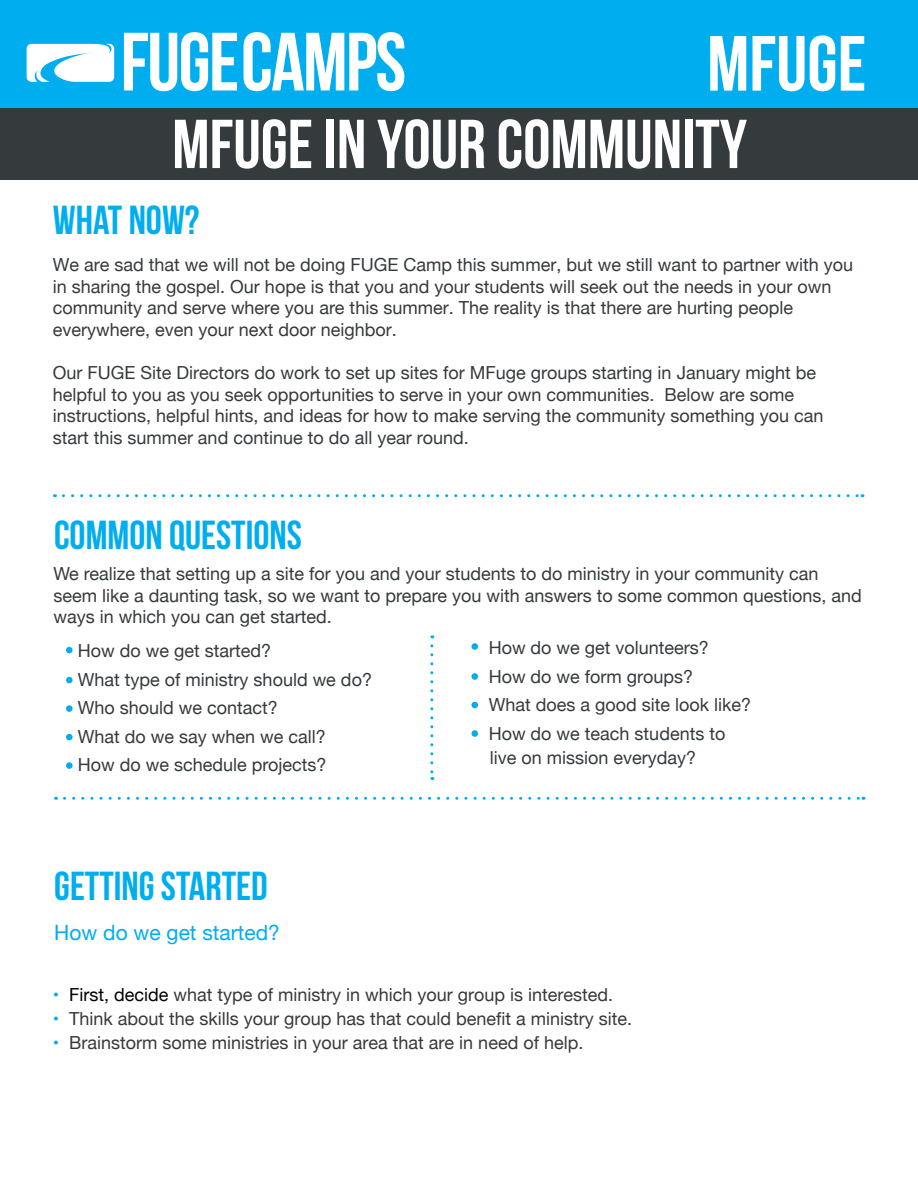
<style>
.page{position:relative;width:918px;height:1188px;background:#fff}
.page>*{position:absolute;margin:0;border:0;box-sizing:border-box;transform-origin:0 0}
.t1{font:700 78px "Bebas Neue";color:#fff}
.t2{font:700 69px "Bebas Neue";color:#fff}
.t3{font:40.5px "Bebas Neue";color:#00aeef}
.t4{font:21px "Helvetica Neue";color:#00aeef}
.t5{font:18px/21.6px "Helvetica Neue";color:#353a3d}
.s1{color:#00aeef}
.s2{color:#000}
</style>
<div class="page">
<div style="left:0;top:0;width:918px;height:180px;background:#00aeef"></div>
<div style="left:0;top:108px;width:918px;height:72px;background:#353a3d"></div>
<svg style="left:124px;top:32px;width:113px;height:59px"></svg>
<svg style="left:244px;top:32px;width:160px;height:59px"></svg>
<svg style="left:27px;top:44px;width:87px;height:38px;background:#ddf4fc"></svg>
<svg style="left:63px;top:494px;width:800px;height:3px"></svg>
<div style="left:66px;top:647px;width:7px;height:6px;background:#00aeef;border-radius:50%"></div>
<div style="left:66px;top:677px;width:7px;height:6px;background:#00aeef;border-radius:50%"></div>
<div style="left:66px;top:705px;width:7px;height:7px;background:#00aeef;border-radius:50%"></div>
<div style="left:66px;top:734px;width:7px;height:6px;background:#00aeef;border-radius:50%"></div>
<div style="left:66px;top:762px;width:7px;height:7px;background:#00aeef;border-radius:50%"></div>
<svg style="left:64px;top:797px;width:800px;height:3px"></svg>
<svg style="left:430px;top:646px;width:3px;height:134px"></svg>
<div style="left:471px;top:643px;width:7px;height:7px;background:#00aeef;border-radius:50%"></div>
<div style="left:471px;top:673px;width:7px;height:7px;background:#00aeef;border-radius:50%"></div>
<div style="left:471px;top:702px;width:7px;height:6px;background:#00aeef;border-radius:50%"></div>
<div style="left:471px;top:730px;width:7px;height:7px;background:#00aeef;border-radius:50%"></div>
<h1 class="t1" style="left:707px;top:21px;width:161px">MFUGE</h1>
<h2 class="t2" style="left:172px;top:106px;width:576px">MFUGE IN YOUR CoMMUNITY</h2>
<h3 class="t3" style="left:53px;top:197px;width:148px">WHAT NOW?</h3>
<p class="t5" style="left:53px;top:255px;width:802px">We are sad that we will not be doing FUGE Camp this summer, but we still want to partner with you in sharing the gospel. Our hope is that you and your students will seek out the needs in your own community and serve where you are this summer. The reality is that there are hurting people everywhere, even your next door neighbor.</p>
<p class="t5" style="left:53px;top:363px;width:772px">Our FUGE Site Directors do work to set up sites for MFuge groups starting in January might be helpful to you as you seek opportunities to serve in your own communities. Below are some instructions, helpful hints, and ideas for how to make serving the community something you can start this summer and continue to do all year round.</p>
<h3 class="t3" style="left:54px;top:513px;width:249px">COMMON QUESTIONS</h3>
<p class="t5" style="left:53px;top:564px;width:810px">We realize that setting up a site for you and your students to do ministry in your community can seem like a daunting task, so we want to prepare you with answers to some common questions, and ways in which you can get started.</p>
<p class="t5" style="left:78px;top:638px;width:296px;line-height:28.5px">How do we get started?<br>What type of ministry should we do?<br>Who should we contact?<br>What do we say when we call?<br>How do we schedule projects?</p>
<p class="t5" style="left:489px;top:635px;width:264px;line-height:28.5px">How do we get volunteers?<br>How do we form groups?<br>What does a good site look like?<br>How do we teach students to</p>
<p class="t5" style="left:490px;top:748px;width:208px">live on mission everyday?</p>
<h3 class="t3" style="left:54px;top:864px;width:215px">GETTING STARTED</h3>
<p class="t4" style="left:54px;top:918px;width:227px">How do we get started?</p>
<p class="t5" style="left:53px;top:985px;width:562px"><span class="s1">•</span> <span class="s2">First, decide</span> what type of ministry in which your group is interested.</p>
<p class="t5" style="left:53px;top:1009px;width:581px"><span class="s1">•</span> Think about the skills your group has that could benefit a ministry site.</p>
<p class="t5" style="left:53px;top:1033px;width:532px"><span class="s1">•</span> Brainstorm some ministries in your area that are in need of help.</p>
</div>
